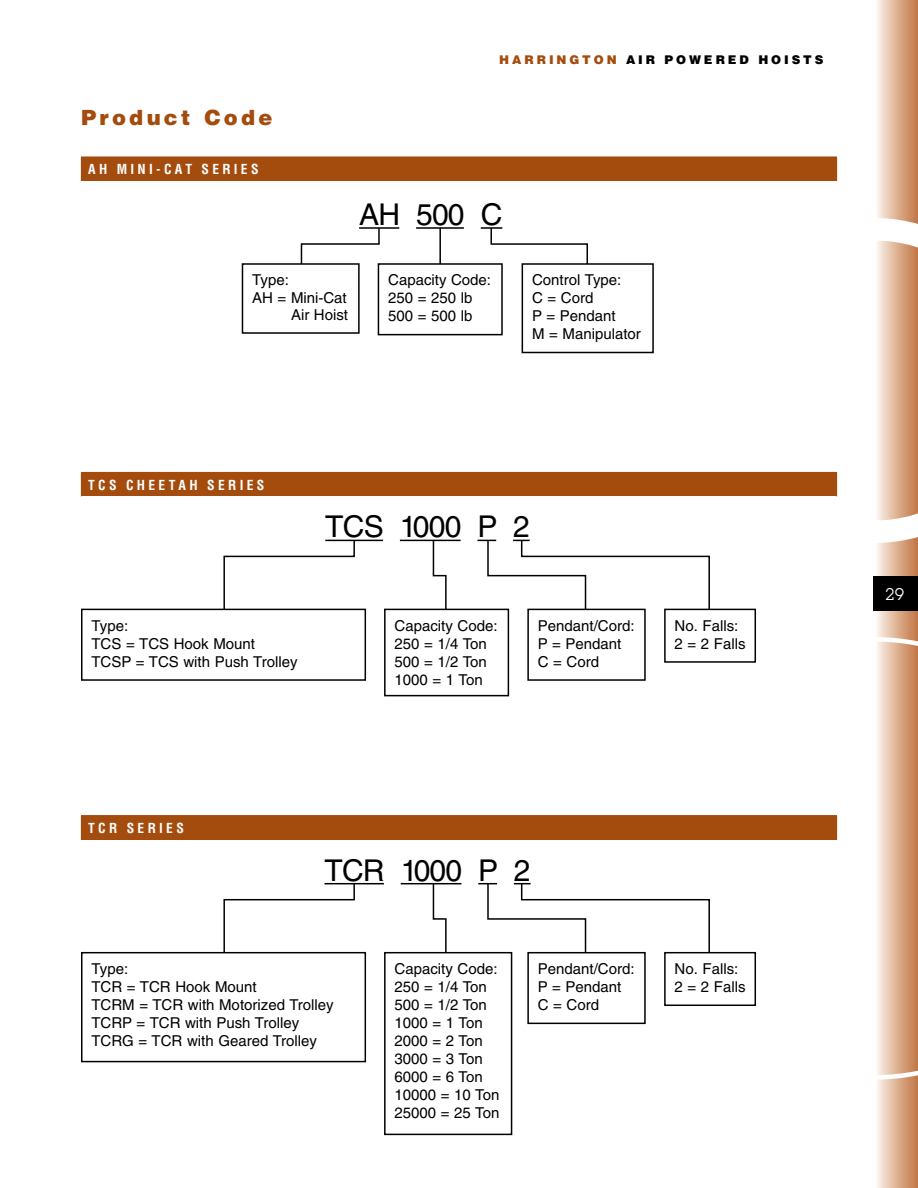
<style>
.page{position:relative;width:918px;height:1188px;background:#fff}
.page>*{position:absolute;margin:0;border:0;box-sizing:border-box;transform-origin:0 0}
.t1{font:30px "Helvetica";letter-spacing:-.025em;color:#000}
.t2{font:900 21px "Helvetica";color:#a44c0e}
.t3{font:16.5px "Lubalin Graph";color:#fff}
.t4{font:15px/18px "Helvetica";color:#000}
.t5{font:700 condensed 13.5px "Helvetica";letter-spacing:.245em;color:#fff}
.t6{font:900 12px "Helvetica";letter-spacing:.245em;color:#a44c0e}
.t7{font:900 12px "Helvetica";letter-spacing:.25em;color:#000}
.s1{color:#000}
</style>
<div class="page">
<div style="left:877px;top:0;width:41px;height:1188px;background:linear-gradient(to right,#f9eee5,#be7340)"></div>
<svg style="left:653px;top:637px;width:265px;height:443px"></svg>
<svg style="left:712px;top:218px;width:206px;height:325px"></svg>
<div style="left:873px;top:576px;width:45px;height:34px;background:#000"></div>
<div style="left:23px;top:113px;width:27px;height:27px;border:1px solid #fff;border-radius:50%"></div>
<div style="left:23px;top:1048px;width:27px;height:28px;border:1px solid #fff;border-radius:50%"></div>
<div style="left:23px;top:580px;width:27px;height:28px;border:1px solid #fff;border-radius:50%"></div>
<hr style="left:359px;top:227px;width:40px;height:2px;background:#000">
<hr style="left:416px;top:227px;width:48px;height:2px;background:#000">
<hr style="left:481px;top:227px;width:21px;height:2px;background:#000">
<svg style="left:300px;top:227px;width:80px;height:82px"></svg>
<div style="left:242px;top:264px;width:117px;height:69px;background:#fff"></div>
<svg style="left:490px;top:227px;width:98px;height:81px"></svg>
<div style="left:522px;top:264px;width:131px;height:88px;background:#fff"></div>
<div style="left:522px;top:263px;width:132px;height:90px;border:2px solid #000"></div>
<hr style="left:439px;top:228px;width:2px;height:75px;background:#000">
<div style="left:378px;top:264px;width:124px;height:71px;background:#fff"></div>
<div style="left:378px;top:263px;width:125px;height:72px;border:2px solid #000"></div>
<div style="left:81px;top:157px;width:756px;height:24px;background:#a44c0e"></div>
<hr style="left:325px;top:540px;width:58px;height:1px;background:#000">
<hr style="left:400px;top:540px;width:61px;height:1px;background:#000">
<svg style="left:223px;top:539px;width:133px;height:70px"></svg>
<div style="left:81px;top:609px;width:285px;height:72px;border:2px solid #000"></div>
<svg style="left:432px;top:539px;width:15px;height:70px"></svg>
<div style="left:384px;top:609px;width:125px;height:87px;border:2px solid #000"></div>
<div style="left:527px;top:609px;width:119px;height:72px;border:2px solid #000"></div>
<svg style="left:477px;top:539px;width:234px;height:82px"></svg>
<div style="left:665px;top:609px;width:90px;height:53px;background:#fff"></div>
<div style="left:664px;top:609px;width:92px;height:54px;border:2px solid #000"></div>
<div style="left:81px;top:472px;width:756px;height:24px;background:#a44c0e"></div>
<hr style="left:324px;top:883px;width:60px;height:1px;background:#000">
<hr style="left:401px;top:883px;width:60px;height:1px;background:#000">
<svg style="left:223px;top:882px;width:133px;height:70px"></svg>
<div style="left:81px;top:952px;width:285px;height:110px;border:2px solid #000"></div>
<svg style="left:432px;top:882px;width:15px;height:70px"></svg>
<div style="left:384px;top:952px;width:128px;height:183px;border:2px solid #000"></div>
<div style="left:527px;top:952px;width:119px;height:72px;border:2px solid #000"></div>
<svg style="left:478px;top:882px;width:233px;height:82px"></svg>
<div style="left:665px;top:953px;width:90px;height:52px;background:#fff"></div>
<div style="left:664px;top:952px;width:92px;height:54px;border:2px solid #000"></div>
<div style="left:81px;top:816px;width:756px;height:23px;background:#a44c0e"></div>
<hr style="left:81px;top:815px;width:756px;height:1px;background:#a44c0e">
<h2 class="t2" style="left:81px;top:104px;width:193px">PRODUCT CODE</h2>
<p class="t5" style="left:88px;top:161px;width:170px">AH MINI-CAT SERIES</p>
<p class="t6" style="left:499px;top:52px;width:138px">HARRINGTON <span class="s1">AIR</span></p>
<p class="t7" style="left:665px;top:52px;width:150px">POWERED HOI STS</p>
<h1 class="t1" style="left:359px;top:197px;width:145px">AH 500 C</h1>
<p class="t4" style="left:252px;top:271px;width:96px">Type:<br>AH = Mini-Cat</p>
<p class="t4" style="left:291px;top:306px;width:59px">Air Hoist</p>
<p class="t4" style="left:388px;top:271px;width:104px">Capacity Code:<br>250 = 250 lb<br>500 = 500 lb</p>
<p class="t4" style="left:532px;top:271px;width:110px">Control Type:<br>C = Cord<br>P = Pendant<br>M = Manipulator</p>
<p class="t5" style="left:88px;top:476px;width:71px">TC S CHEETA</p>
<p class="t5" style="left:190px;top:476px;width:75px">H SERIES</p>
<h1 class="t1" style="left:325px;top:509px;width:206px">TCS 1000 P 2</h1>
<p class="t4" style="left:92px;top:616px;width:208px">Type:<br>TCS = TCS Hook Mount<br>TCSP = TCS with Push Trolley</p>
<p class="t4" style="left:395px;top:616px;width:104px">Capacity Code:<br>250 = 1/4 Ton<br>500 = 1/2 Ton<br>1000 = 1 Ton</p>
<p class="t4" style="left:538px;top:616px;width:98px">Pendant/Cord:<br>P = Pendant<br>C = Cord</p>
<p class="t4" style="left:675px;top:616px;width:72px">No. Falls:<br>2 = 2 Falls</p>
<p class="t5" style="left:88px;top:820px;width:11px">TCR</p>
<p class="t5" style="left:127px;top:820px;width:57px">SERIES</p>
<h1 class="t1" style="left:324px;top:853px;width:208px">TCR 1000 P 2</h1>
<p class="t4" style="left:92px;top:960px;width:244px">Type:<br>TCR = TCR Hook Mount<br>TCRM = TCR with Motorized Trolley<br>TCRP = TCR with Push Trolley<br>TCRG = TCR with Geared Trolley</p>
<p class="t4" style="left:395px;top:960px;width:106px">Capacity Code:<br>250 = 1/4 Ton<br>500 = 1/2 Ton<br>1000 = 1 Ton<br>2000 = 2 Ton<br>3000 = 3 Ton<br>6000 = 6 Ton<br>10000 = 10 Ton<br>25000 = 25 Ton</p>
<p class="t4" style="left:538px;top:960px;width:98px">Pendant/Cord:<br>P = Pendant<br>C = Cord</p>
<p class="t4" style="left:675px;top:960px;width:72px">No. Falls:<br>2 = 2 Falls</p>
<p class="t3" style="left:885px;top:584px;width:21px">29</p>
</div>
